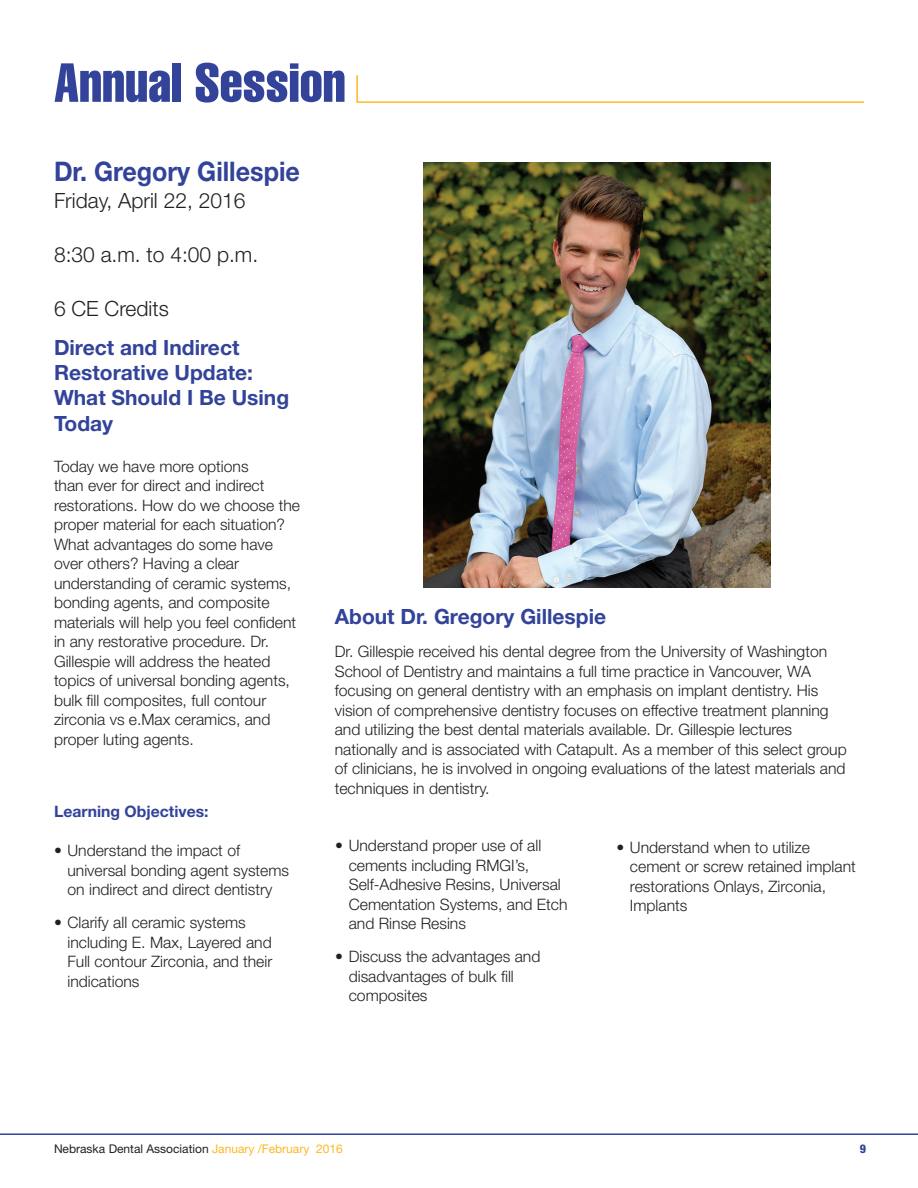
<style>
.page{position:relative;width:918px;height:1188px;background:#fff}
.page>*{position:absolute;margin:0;border:0;box-sizing:border-box;transform-origin:0 0}
.t1{font:extra-condensed 54px "Helvetica";color:#324399}
.t2{font:700 27px "Helvetica Neue LT Std";color:#324399;scale:.93 1}
.t3{font:700 21px/25.2px "Helvetica Neue LT Std";color:#324399}
.t4{font:300 21px "Helvetica Neue LT Std";color:#231f20}
.t5{font:300 15.75px/19.5px "Helvetica Neue LT Std";color:#231f20}
.t6{font:700 15.75px "Helvetica Neue LT Std";color:#324399}
.t7{font:12px "Helvetica Neue LT Std";color:#231f20}
.t8{font:800 condensed 12px "Helvetica Neue LT Std";color:#324399}
.s1{color:#fcb825}
</style>
<div class="page">
<hr style="left:0;top:1133px;width:918px;height:2px;background:#324399">
<svg style="left:356px;top:75px;width:508px;height:28px"></svg>
<img style="left:423px;top:162px;width:347px;height:425px">
<h1 class="t1" style="left:54px;top:48px;width:293px">Annual Session</h1>
<h2 class="t2" style="left:54px;top:155px;width:266px">Dr. Gregory Gillespie</h2>
<h3 class="t4" style="left:54px;top:188px;width:193px">Friday, April 22, 2016</h3>
<h3 class="t4" style="left:54px;top:242px;width:206px">8:30 a.m. to 4:00 p.m.</h3>
<h3 class="t4" style="left:54px;top:296px;width:116px">6 CE Credits</h3>
<h3 class="t3" style="left:54px;top:334px;width:237px">Direct and Indirect<br>Restorative Update:<br>What Should I Be Using<br>Today</h3>
<p class="t5" style="left:54px;top:456px;width:247px">Today we have more options<br>than ever for direct and indirect restorations. How do we choose the proper material for each situation?<br>What advantages do some have over others? Having a clear understanding of ceramic systems, bonding agents, and composite materials will help you feel confident in any restorative procedure. Dr.<br>Gillespie will address the heated topics of universal bonding agents, bulk fill composites, full contour zirconia vs e.Max ceramics, and proper luting agents.</p>
<p class="t6" style="left:54px;top:802px;width:156px">Learning Objectives:</p>
<p class="t5" style="left:67px;top:841px;width:223px;text-indent:-13px">• Understand the impact of universal bonding agent systems on indirect and direct dentistry</p>
<p class="t5" style="left:67px;top:913px;width:206px;text-indent:-13px">• Clarify all ceramic systems including E. Max, Layered and<br>Full contour Zirconia, and their indications</p>
<h3 class="t3" style="left:335px;top:604px;width:273px">About Dr. Gregory Gillespie</h3>
<p class="t5" style="left:335px;top:641px;width:513px">Dr. Gillespie received his dental degree from the University of Washington School of Dentistry and maintains a full time practice in Vancouver, WA focusing on general dentistry with an emphasis on implant dentistry. His vision of comprehensive dentistry focuses on effective treatment planning and utilizing the best dental materials available. Dr. Gillespie lectures nationally and is associated with Catapult. As a member of this select group of clinicians, he is involved in ongoing evaluations of the latest materials and techniques in dentistry.</p>
<p class="t5" style="left:349px;top:836px;width:220px;text-indent:-13px">• Understand proper use of all cements including RMGI’s,<br>Self-Adhesive Resins, Universal<br>Cementation Systems, and Etch and Rinse Resins</p>
<p class="t5" style="left:349px;top:947px;width:193px;text-indent:-13px">• Discuss the advantages and disadvantages of bulk fill composites</p>
<p class="t5" style="left:630px;top:837px;width:227px;text-indent:-13px">• Understand when to utilize cement or screw retained implant restorations Onlays, Zirconia,<br>Implants</p>
<p class="t7" style="left:54px;top:1142px;width:290px">Nebraska Dental Association <span class="s1">January /February 2016</span></p>
<p class="t8" style="left:860px;top:1142px;width:8px">9</p>
</div>
